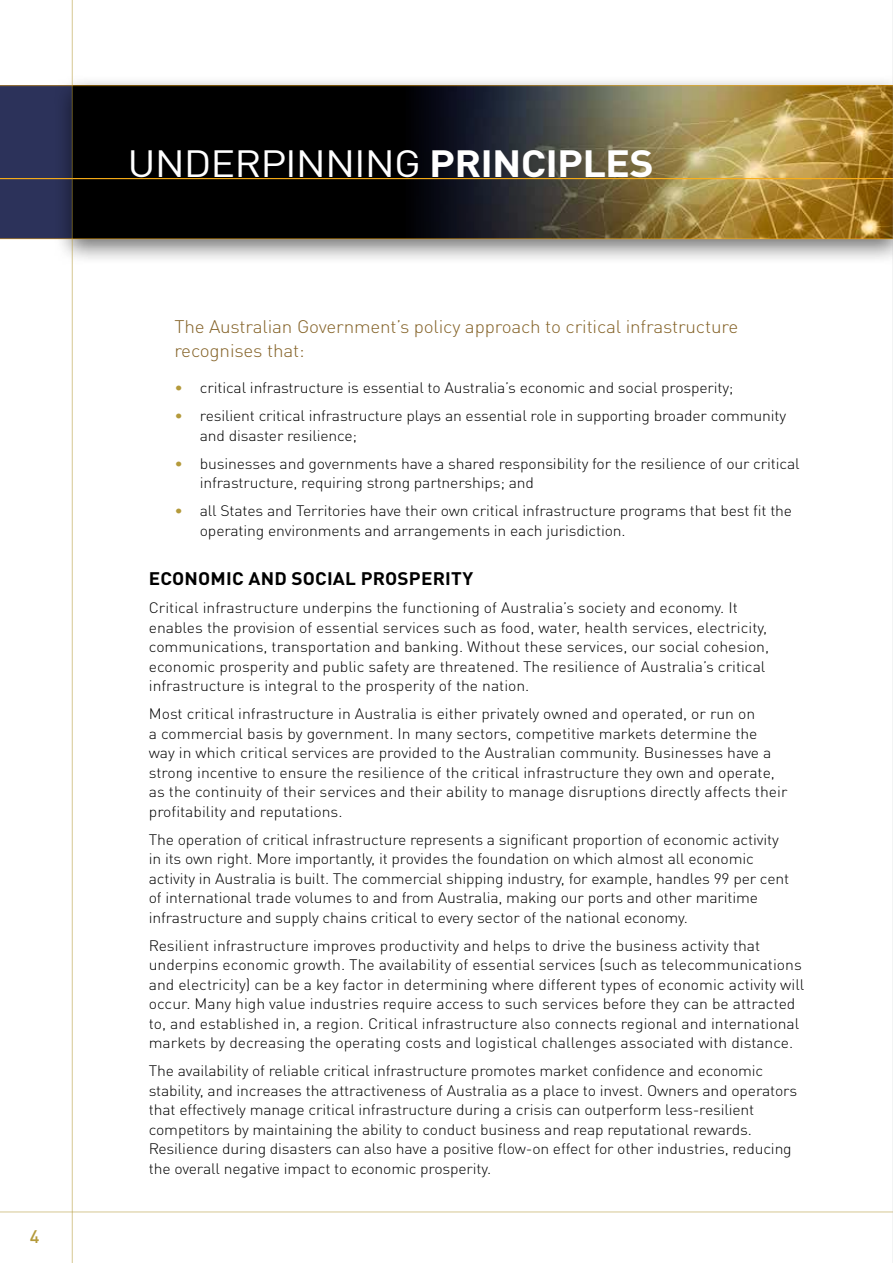
<style>
.page{position:relative;width:893px;height:1263px;background:#fff}
.page>*{position:absolute;margin:0;border:0;box-sizing:border-box;transform-origin:0 0}
.t1{font:37.5px "DINOT";letter-spacing:-.025em;color:#fff;scale:1.1 1}
.t2{font:700 37.5px "DINOT";color:#fff;scale:1.1 1}
.t3{font:300 18px/24px "DINOT";letter-spacing:-.01em;color:#846227;scale:1.05 1}
.t4{font:700 18px "DINOT";letter-spacing:.01em;color:#000;scale:1.05 1}
.t5{font:500 18px "DINOT";color:#b49a3b}
.t6{font:300 15px/19.5px "DINOT";letter-spacing:-.01em;color:#000;scale:1.05 1}
.s1{font-weight:700}
.s2{color:#b49a3b}
</style>
<div class="page">
<hr style="left:0;top:1211px;width:893px;height:1px;background:#b49a3b">
<div style="left:54px;top:75px;width:839px;height:191px;background:#000;opacity:.55"></div>
<div style="left:72px;top:85px;width:821px;height:153px;background:#000"></div>
<img style="left:406px;top:86px;width:486px;height:152px">
<div style="left:0;top:85px;width:72px;height:153px;background:#2c325a"></div>
<hr style="left:0;top:178px;width:893px;height:1px;background:#fcaf17">
<hr style="left:72px;top:0;width:1px;height:1263px;background:#b49a3b">
<hr style="left:0;top:238px;width:893px;height:1px;background:#fcaf17">
<hr style="left:0;top:85px;width:893px;height:1px;background:#fcaf17">
<hr style="left:892px;top:0;width:1px;height:1263px;background:#a7a9ac">
<p class="t5" style="left:30px;top:1225px;width:11px">4</p>
<h1 class="t1" style="left:128px;top:141px;width:338px">UNDERPINNING <span class="s1">PRINCI</span></h1>
<h1 class="t2" style="left:557px;top:139px;width:89px">PLES</h1>
<p class="t3" style="left:174px;top:314px;width:539px">The Australian Government’s policy approach to critical infrastructure recognises that:</p>
<p class="t6" style="left:174px;top:378px;width:534px"><span class="s2">•</span> critical infrastructure is essential to Australia’s economic and social prosperity;</p>
<p class="t6" style="left:200px;top:406px;width:560px;text-indent:-26px"><span class="s2">•</span> resilient critical infrastructure plays an essential role in supporting broader community and disaster resilience;</p>
<p class="t6" style="left:200px;top:453px;width:573px;text-indent:-26px"><span class="s2">•</span> businesses and governments have a shared responsibility for the resilience of our critical infrastructure, requiring strong partnerships; and</p>
<p class="t6" style="left:200px;top:501px;width:566px;text-indent:-26px"><span class="s2">•</span> all States and Territories have their own critical infrastructure programs that best fit the operating environments and arrangements in each jurisdiction.</p>
<p class="t4" style="left:149px;top:567px;width:13px">ECONOMIC</p>
<p class="t4" style="left:248px;top:567px;width:63px">AND SOCIAL</p>
<p class="t4" style="left:361px;top:567px;width:90px">PROSPERITY</p>
<p class="t6" style="left:149px;top:598px;width:592px">Critical infrastructure underpins the functioning of Australia’s society and economy. It enables the provision of essential services such as food, water, health services, electricity, communications, transportation and banking. Without these services, our social cohesion, economic prosperity and public safety are threatened. The resilience of Australia’s critical infrastructure is integral to the prosperity of the nation.</p>
<p class="t6" style="left:149px;top:704px;width:610px">Most critical infrastructure in Australia is either privately owned and operated, or run on<br>a commercial basis by government. In many sectors, competitive markets determine the<br>way in which critical services are provided to the Australian community. Businesses have a strong incentive to ensure the resilience of the critical infrastructure they own and operate, as the continuity of their services and their ability to manage disruptions directly affects their profitability and reputations.</p>
<p class="t6" style="left:149px;top:829px;width:611px">The operation of critical infrastructure represents a significant proportion of economic activity in its own right. More importantly, it provides the foundation on which almost all economic activity in Australia is built. The commercial shipping industry, for example, handles 99 per cent of international trade volumes to and from Australia, making our ports and other maritime infrastructure and supply chains critical to every sector of the national economy.</p>
<p class="t6" style="left:149px;top:935px;width:626px">Resilient infrastructure improves productivity and helps to drive the business activity that underpins economic growth. The availability of essential services (such as telecommunications and electricity) can be a key factor in determining where different types of economic activity will occur. Many high value industries require access to such services before they can be attracted to, and established in, a region. Critical infrastructure also connects regional and international markets by decreasing the operating costs and logistical challenges associated with distance.</p>
<p class="t6" style="left:149px;top:1061px;width:619px">The availability of reliable critical infrastructure promotes market confidence and economic stability, and increases the attractiveness of Australia as a place to invest. Owners and operators that effectively manage critical infrastructure during a crisis can outperform less-resilient competitors by maintaining the ability to conduct business and reap reputational rewards.<br>Resilience during disasters can also have a positive flow-on effect for other industries, reducing the overall negative impact to economic prosperity.</p>
</div>
